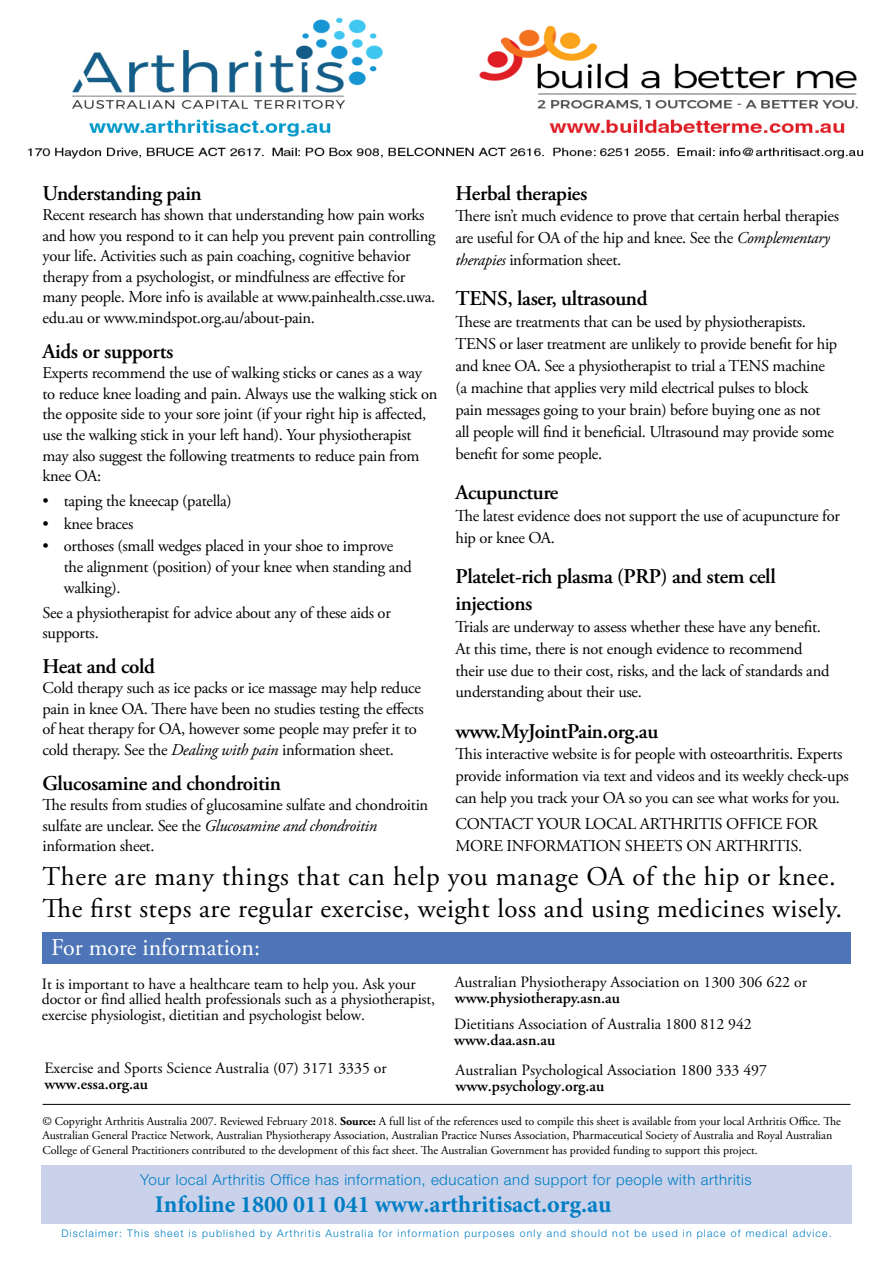
<style>
.page{position:relative;width:893px;height:1263px;background:#fff}
.page>*{position:absolute;margin:0;border:0;box-sizing:border-box;transform-origin:0 0}
.t1{font:27px/32.7px "Adobe Garamond Pro";letter-spacing:.02em;color:#000}
.t2{font:700 24px "Minion Pro";letter-spacing:-.005em;color:#007dc3}
.t3{font:24px "Adobe Garamond Pro";color:#fff}
.t4{font:600 21px/27.3px "Adobe Garamond Pro";letter-spacing:-.02em;color:#000}
.t5{font:16.5px/20.5px "Adobe Garamond Pro";letter-spacing:-.02em;color:#000}
.t6{font:15.75px/15.8px "Adobe Garamond Pro";color:#000}
.t7{font:600 15.75px "Adobe Garamond Pro";color:#000}
.t8{font:300 15px "Helvetica Neue";letter-spacing:.035em;color:#007dc3}
.t9{font:12px/14.4px "Adobe Garamond Pro";letter-spacing:-.005em;color:#000}
.t10{font:300 10.5px "Helvetica Neue";letter-spacing:.11em;color:#007dc3}
.s1{font-style:italic}
.s2{font-weight:700}
</style>
<div class="page">
<div style="left:43px;top:932px;width:807px;height:32px;background:#4d75b7"></div>
<hr style="left:43px;top:1104px;width:807px;height:1px;background:#000">
<img style="left:27px;top:17px;width:837px;height:142px">
<p class="t4" style="left:43px;top:179px;width:161px">Understanding pain</p>
<p class="t5" style="left:43px;top:205px;width:395px">Recent research has shown that understanding how pain works and how you respond to it can help you prevent pain controlling your life. Activities such as pain coaching, cognitive behavior therapy from a psychologist, or mindfulness are effective for many people. More info is available at www.painhealth.csse.uwa. edu.au or www.mindspot.org.au/about-pain.</p>
<p class="t4" style="left:43px;top:337px;width:132px">Aids or supports</p>
<p class="t5" style="left:43px;top:363px;width:396px">Experts recommend the use of walking sticks or canes as a way to reduce knee loading and pain. Always use the walking stick on the opposite side to your sore joint (if your right hip is affected, use the walking stick in your left hand). Your physiotherapist may also suggest the following treatments to reduce pain from knee OA:</p>
<p class="t5" style="left:43px;top:491px;width:191px">• taping the kneecap (patella)</p>
<p class="t5" style="left:43px;top:514px;width:92px">• knee braces</p>
<p class="t5" style="left:64px;top:536px;width:350px;text-indent:-21px">• orthoses (small wedges placed in your shoe to improve the alignment (position) of your knee when standing and walking).</p>
<p class="t5" style="left:43px;top:603px;width:350px">See a physiotherapist for advice about any of these aids or supports.</p>
<p class="t4" style="left:43px;top:653px;width:114px">Heat and cold</p>
<p class="t5" style="left:43px;top:678px;width:383px">Cold therapy such as ice packs or ice massage may help reduce pain in knee OA. There have been no studies testing the effects of heat therapy for OA, however some people may prefer it to cold therapy. See the <span class="s1">Dealing with pain</span> information sheet.</p>
<p class="t4" style="left:43px;top:769px;width:240px">Glucosamine and chondroitin</p>
<p class="t5" style="left:43px;top:795px;width:387px">The results from studies of glucosamine sulfate and chondroitin sulfate are unclear. See the <span class="s1">Glucosamine and chondroitin </span>information sheet.</p>
<p class="t4" style="left:455px;top:179px;width:133px">Herbal therapies</p>
<p class="t5" style="left:455px;top:206px;width:385px;line-height:21.9px">There isn’t much evidence to prove that certain herbal therapies are useful for OA of the hip and knee. See the <span class="s1">Complementary therapies</span> information sheet.</p>
<p class="t4" style="left:455px;top:285px;width:194px">TENS, laser, ultrasound</p>
<p class="t5" style="left:455px;top:312px;width:383px;line-height:21.9px">These are treatments that can be used by physiotherapists.<br>TENS or laser treatment are unlikely to provide benefit for hip and knee OA. See a physiotherapist to trial a TENS machine (a machine that applies very mild electrical pulses to block pain messages going to your brain) before buying one as not all people will find it beneficial. Ultrasound may provide some benefit for some people.</p>
<p class="t4" style="left:455px;top:479px;width:104px">Acupuncture</p>
<p class="t5" style="left:455px;top:505px;width:386px;line-height:21.9px">The latest evidence does not support the use of acupuncture for hip or knee OA.</p>
<p class="t4" style="left:455px;top:562px;width:322px">Platelet-rich plasma (PRP) and stem cell injections</p>
<p class="t5" style="left:455px;top:616px;width:375px;line-height:21.9px">Trials are underway to assess whether these have any benefit.<br>At this time, there is not enough evidence to recommend their use due to their cost, risks, and the lack of standards and understanding about their use.</p>
<p class="t4" style="left:455px;top:717px;width:204px">www.MyJointPain.org.au</p>
<p class="t5" style="left:455px;top:744px;width:395px;line-height:21.9px">This interactive website is for people with osteoarthritis. Experts provide information via text and videos and its weekly check-ups can help you track your OA so you can see what works for you.</p>
<p class="t5" style="left:455px;top:814px;width:364px;line-height:21.9px">CONTACT YOUR LOCAL ARTHRITIS OFFICE FOR<br>MORE INFORMATION SHEETS ON ARTHRITIS.</p>
<h1 class="t1" style="left:43px;top:861px;width:801px">There are many things that can help you manage OA of the hip or knee.<br>The first steps are regular exercise, weight loss and using medicines wisely.</h1>
<h2 class="t3" style="left:51px;top:933px;width:211px">For more information:</h2>
<p class="t6" style="left:42px;top:976px;width:395px">It is important to have a healthcare team to help you. Ask your doctor or find allied health professionals such as a physiotherapist, exercise physiologist, dietitian and psychologist below.</p>
<p class="t6" style="left:455px;top:975px;width:353px">Australian Physiotherapy Association on 1300 306 622 or</p>
<p class="t7" style="left:455px;top:989px;width:166px">www.physiotherapy.asn.au</p>
<p class="t6" style="left:454px;top:1017px;width:299px">Dietitians Association of Australia 1800 812 942</p>
<p class="t7" style="left:454px;top:1031px;width:102px">www.daa.asn.au</p>
<p class="t6" style="left:456px;top:1063px;width:313px">Australian Psychological Association 1800 333 497</p>
<p class="t7" style="left:456px;top:1076px;width:150px">www.psychology.org.au</p>
<p class="t6" style="left:44px;top:1061px;width:344px">Exercise and Sports Science Australia (07) 3171 3335 or</p>
<p class="t7" style="left:44px;top:1075px;width:105px">www.essa.org.au</p>
<p class="t9" style="left:43px;top:1114px;width:800px">© Copyright Arthritis Australia 2007. Reviewed February 2018. <span class="s2">Source:</span> A full list of the references used to compile this sheet is available from your local Arthritis Office. The<br>Australian General Practice Network, Australian Physiotherapy Association, Australian Practice Nurses Association, Pharmaceutical Society of Australia and Royal Australian<br>College of General Practitioners contributed to the development of this fact sheet. The Australian Government has provided funding to support this project.</p>
<p class="t8" style="left:140px;top:1170px;width:613px">Your local Arthritis Office has information, education and support for people with arthritis</p>
<h2 class="t2" style="left:155px;top:1187px;width:458px">Infoline 1800 011 041 www.arthritisact.org.au</h2>
<p class="t10" style="left:61px;top:1227px;width:772px">Disclaimer: This sheet is published by Arthritis Australia for information purposes only and should not be used in place of medical advice.</p>
</div>
